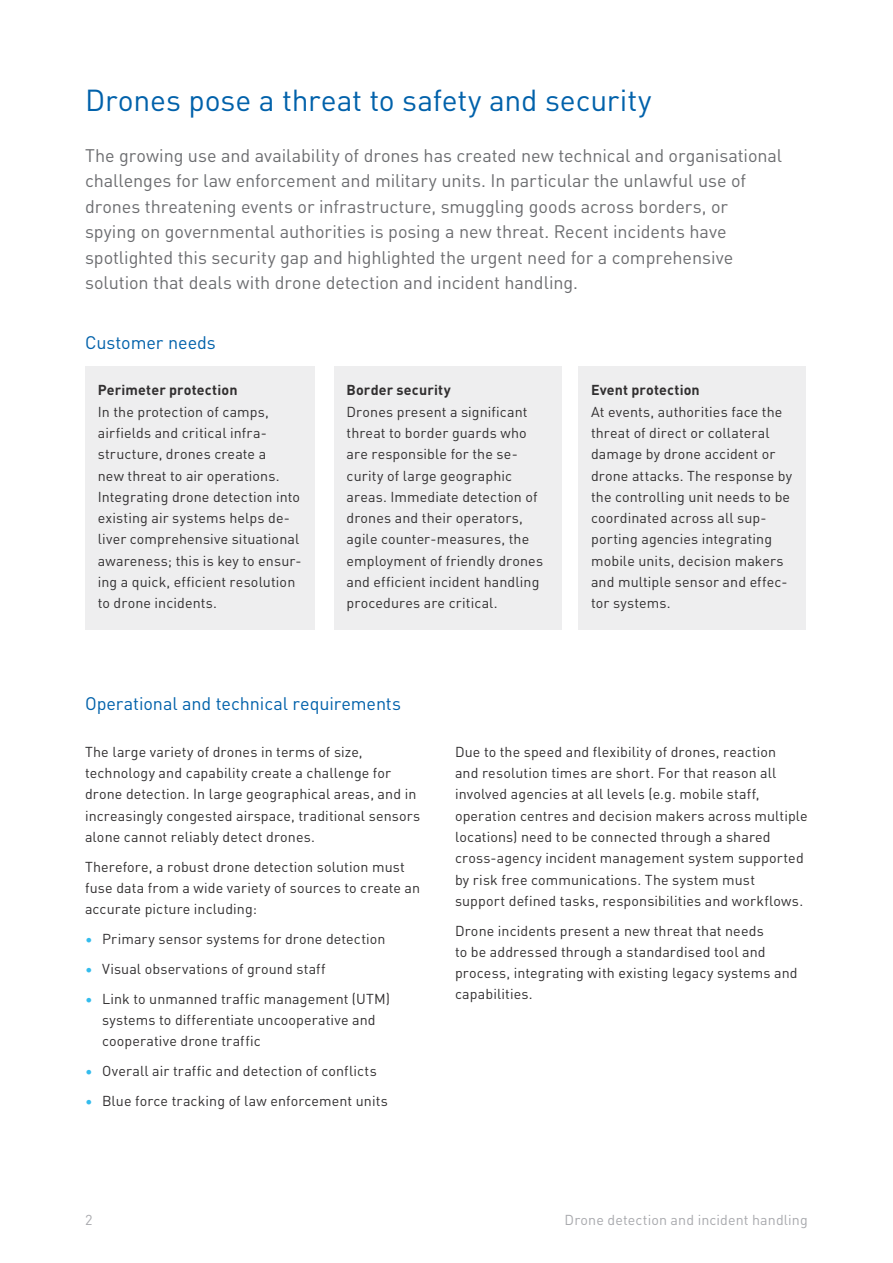
<style>
.page{position:relative;width:893px;height:1263px;background:#fff}
.page>*{position:absolute;margin:0;border:0;box-sizing:border-box;transform-origin:0 0}
._02_FRQ_I_headline_h{font:30px "DINOT";letter-spacing:-.005em;color:#0161aa}
._06_FRQ_I_copy_mediu{font:18px/25.5px "DINOT";letter-spacing:-.005em;color:#6c6d70}
._03_FRQ_I_headline_h{font:18px "DINOT";letter-spacing:-.005em;color:#0161aa}
._07_FRQ_I_copy_norma{font:14.25px/21.3px "DINOT";letter-spacing:.01em;color:#312f30}
._05_FRQ_I_headline_h{font:700 14.25px "DINOT";letter-spacing:.01em;color:#312f30}
._07_FRQ_I_copy_norma-2{font:14.25px "DINOT";letter-spacing:.01em;color:#a8a9ad}
.s1{color:#34bced}
</style>
<div class="page">
<div style="left:85px;top:366px;width:230px;height:263px;background:#eeeeef"></div>
<div style="left:334px;top:366px;width:227px;height:263px;background:#eeeeef"></div>
<div style="left:578px;top:366px;width:228px;height:263px;background:#eeeeef"></div>
<p class="_02_FRQ_I_headline_h" style="left:85px;top:77px;width:568px">Drones pose a threat to safety and security</p>
<p class="_06_FRQ_I_copy_mediu" style="left:85px;top:141px;width:699px">The growing use and availability of drones has created new technical and organisational challenges for law enforcement and military units. In particular the unlawful use of drones threatening events or infrastructure, smuggling goods across borders, or spying on governmental authorities is posing a new threat. Recent incidents have spotlighted this security gap and highlighted the urgent need for a comprehensive solution that deals with drone detection and incident handling.</p>
<p class="_03_FRQ_I_headline_h" style="left:85px;top:328px;width:132px">Customer needs</p>
<p class="_05_FRQ_I_headline_h" style="left:98px;top:379px;width:141px">Perimeter protection</p>
<p class="_07_FRQ_I_copy_norma" style="left:98px;top:400px;width:205px">In the protection of camps, airfields and critical infra&shy;structure, drones create a<br>new threat to air operations.<br>Integrating drone detection into existing air systems helps de&shy;liver comprehensive situational awareness; this is key to ensur&shy;ing a quick, efficient resolution to drone incidents.</p>
<p class="_05_FRQ_I_headline_h" style="left:347px;top:379px;width:106px">Border security</p>
<p class="_07_FRQ_I_copy_norma" style="left:347px;top:400px;width:198px">Drones present a significant threat to border guards who are responsible for the se&shy;curity of large geographic areas. Immediate detection of drones and their operators, agile counter-measures, the employment of friendly drones and efficient incident handling procedures are critical.</p>
<p class="_05_FRQ_I_headline_h" style="left:591px;top:379px;width:110px">Event protection</p>
<p class="_07_FRQ_I_copy_norma" style="left:591px;top:400px;width:203px">At events, authorities face the threat of direct or collateral damage by drone accident or drone attacks. The response by the controlling unit needs to be coordinated across all sup&shy;porting agencies integrating mobile units, decision makers and multiple sensor and effec&shy;tor systems.</p>
<p class="_03_FRQ_I_headline_h" style="left:85px;top:690px;width:318px">Operational and technical requirements</p>
<p class="_07_FRQ_I_copy_norma" style="left:85px;top:740px;width:337px">The large variety of drones in terms of size, technology and capability create a challenge for drone detection. In large geographical areas, and in increasingly congested airspace, traditional sensors alone cannot reliably detect drones.</p>
<p class="_07_FRQ_I_copy_norma" style="left:85px;top:855px;width:337px">Therefore, a robust drone detection solution must fuse data from a wide variety of sources to create an accurate picture including:</p>
<p class="_07_FRQ_I_copy_norma" style="left:85px;top:927px;width:302px"><span class="s1">•</span> Primary sensor systems for drone detection</p>
<p class="_07_FRQ_I_copy_norma" style="left:85px;top:957px;width:242px"><span class="s1">•</span> Visual observations of ground staff</p>
<p class="_07_FRQ_I_copy_norma" style="left:102px;top:987px;width:289px;text-indent:-17px"><span class="s1">•</span> Link to unmanned traffic management (UTM) systems to differentiate uncooperative and cooperative drone traffic</p>
<p class="_07_FRQ_I_copy_norma" style="left:85px;top:1059px;width:293px"><span class="s1">•</span> Overall air traffic and detection of conflicts</p>
<p class="_07_FRQ_I_copy_norma" style="left:85px;top:1089px;width:304px"><span class="s1">•</span> Blue force tracking of law enforcement units</p>
<p class="_07_FRQ_I_copy_norma" style="left:455px;top:740px;width:354px">Due to the speed and flexibility of drones, reaction<br>and resolution times are short. For that reason all involved agencies at all levels (e.g. mobile staff, operation centres and decision makers across multiple locations) need to be connected through a shared cross-agency incident management system supported by risk free communications. The system must support defined tasks, responsibilities and workflows.</p>
<p class="_07_FRQ_I_copy_norma" style="left:455px;top:919px;width:344px">Drone incidents present a new threat that needs<br>to be addressed through a standardised tool and process, integrating with existing legacy systems and capabilities.</p>
<p class="_07_FRQ_I_copy_norma-2" style="left:85px;top:1209px;width:9px">2</p>
<p class="_07_FRQ_I_copy_norma-2" style="left:565px;top:1209px;width:245px">Drone detection and incident handling</p>
</div>
